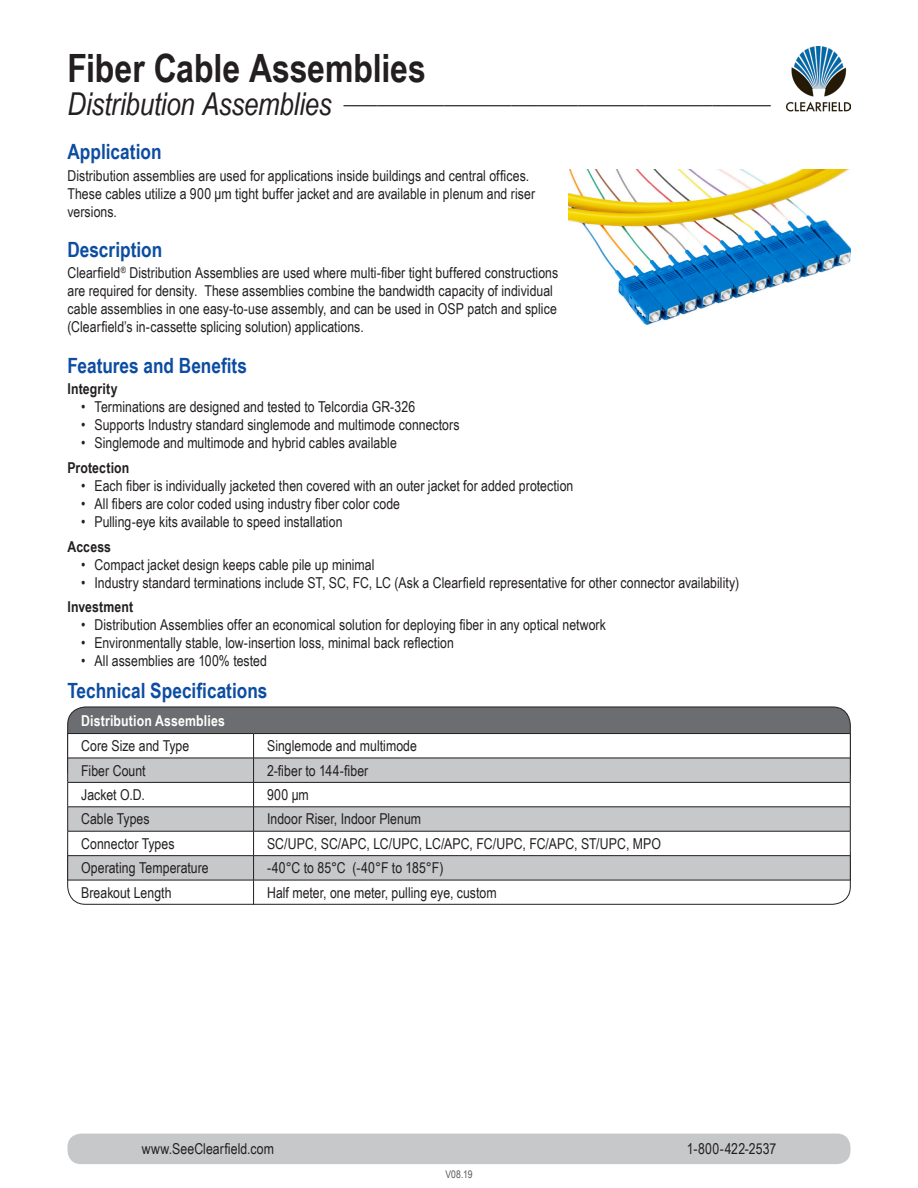
<style>
.page{position:relative;width:918px;height:1188px;background:#fff}
.page>*{position:absolute;margin:0;border:0;box-sizing:border-box;transform-origin:0 0}
.Right_Page_Product_H{font:700 39px "Arial Narrow";letter-spacing:-.005em;color:#231f20}
.Headers{font:700 21px "Arial Narrow";color:#0d4da1}
.Right_Page_Product_N{font:italic 18.3px "Arial Narrow";color:#231f20}
.t1{font:15px/18px "Arial Narrow";letter-spacing:.005em;color:#231f20}
.Features_and_Benefit{font:700 15px "Arial Narrow";letter-spacing:.01em;color:#231f20}
.white_table_headers{font:700 15px "Arial Narrow";letter-spacing:.01em;color:#fff}
.t2{font:10.5px "Arial Narrow";color:#57585a}
.s1{font-size:31.5px}
</style>
<div class="page">
<img style="left:787px;top:46px;width:63px;height:66px">
<div style="left:68px;top:1134px;width:782px;height:30px;background:#c7c8ca;border-radius:13px"></div>
<div style="left:68px;top:839px;width:782px;height:65px;border:1px solid #231f20;border-radius:18px"></div>
<div style="left:68px;top:707px;width:782px;height:81px;background:#6c6d70;border-radius:18px"></div>
<div style="left:68px;top:707px;width:782px;height:81px;border:1px solid #231f20;border-radius:18px"></div>
<svg style="left:68px;top:734px;width:782px;height:24px;background:#f9f9f9"></svg>
<svg style="left:68px;top:759px;width:782px;height:121px;fill:#c7c8ca"></svg>
<hr style="left:68px;top:758px;width:186px;height:1px;background:#231f20">
<hr style="left:254px;top:758px;width:596px;height:1px;background:#231f20">
<hr style="left:68px;top:782px;width:186px;height:1px;background:#231f20">
<hr style="left:254px;top:782px;width:596px;height:1px;background:#231f20">
<hr style="left:68px;top:807px;width:186px;height:1px;background:#231f20">
<hr style="left:254px;top:807px;width:596px;height:1px;background:#231f20">
<hr style="left:68px;top:831px;width:186px;height:1px;background:#231f20">
<hr style="left:254px;top:831px;width:596px;height:1px;background:#231f20">
<hr style="left:68px;top:855px;width:186px;height:1px;background:#231f20">
<svg style="left:67px;top:734px;width:1px;height:146px"></svg>
<hr style="left:254px;top:855px;width:596px;height:1px;background:#231f20">
<svg style="left:850px;top:734px;width:1px;height:146px"></svg>
<hr style="left:68px;top:880px;width:186px;height:1px;background:#231f20">
<hr style="left:254px;top:880px;width:596px;height:1px;background:#231f20">
<svg style="left:253px;top:734px;width:1px;height:170px"></svg>
<hr style="left:68px;top:733px;width:186px;height:1px;background:#231f20">
<hr style="left:254px;top:733px;width:596px;height:1px;background:#231f20">
<img style="left:569px;top:170px;width:281px;height:155px">
<p class="Right_Page_Product_H" style="left:68px;top:39px;width:360px">Fiber Cable Assemblies</p>
<p class="Right_Page_Product_N" style="left:68px;top:85px;width:705px"><span class="s1">Distribution Assemblies</span> ___________________________________________________</p>
<p class="Headers" style="left:68px;top:136px;width:96px">Application</p>
<p class="t1" style="left:68px;top:166px;width:469px">Distribution assemblies are used for applications inside buildings and central offices.<br>These cables utilize a 900 μm tight buffer jacket and are available in plenum and riser versions.</p>
<p class="Headers" style="left:68px;top:234px;width:96px">Description</p>
<p class="t1" style="left:68px;top:264px;width:492px">Clearfield<sup>®</sup> Distribution Assemblies are used where multi-fiber tight buffered constructions are required for density. These assemblies combine the bandwidth capacity of individual cable assemblies in one easy-to-use assembly, and can be used in OSP patch and splice (Clearfield’s in-cassette splicing solution) applications.</p>
<p class="Headers" style="left:68px;top:350px;width:181px">Features and Benefits</p>
<p class="Features_and_Benefit" style="left:68px;top:378px;width:52px">Integrity</p>
<p class="t1" style="left:81px;top:397px;width:336px">• Terminations are designed and tested to Telcordia GR-326</p>
<p class="t1" style="left:81px;top:415px;width:380px">• Supports Industry standard singlemode and multimode connectors</p>
<p class="t1" style="left:81px;top:433px;width:317px">• Singlemode and multimode and hybrid cables available</p>
<p class="Features_and_Benefit" style="left:68px;top:456px;width:63px">Protection</p>
<p class="t1" style="left:81px;top:476px;width:494px">• Each fiber is individually jacketed then covered with an outer jacket for added protection</p>
<p class="t1" style="left:81px;top:494px;width:321px">• All fibers are color coded using industry fiber color code</p>
<p class="t1" style="left:81px;top:512px;width:263px">• Pulling-eye kits available to speed installation</p>
<p class="Features_and_Benefit" style="left:68px;top:535px;width:45px">Access</p>
<p class="t1" style="left:81px;top:555px;width:295px">• Compact jacket design keeps cable pile up minimal</p>
<p class="t1" style="left:81px;top:573px;width:660px">• Industry standard terminations include ST, SC, FC, LC (Ask a Clearfield representative for other connector availability)</p>
<p class="Features_and_Benefit" style="left:68px;top:596px;width:67px">Investment</p>
<p class="t1" style="left:81px;top:616px;width:527px">• Distribution Assemblies offer an economical solution for deploying fiber in any optical network</p>
<p class="t1" style="left:81px;top:634px;width:374px">• Environmentally stable, low-insertion loss, minimal back reflection</p>
<p class="t1" style="left:81px;top:652px;width:187px">• All assemblies are 100% tested</p>
<p class="Headers" style="left:68px;top:675px;width:201px">Technical Specifications</p>
<p class="white_table_headers" style="left:81px;top:709px;width:145px">Distribution Assemblies</p>
<p class="t1" style="left:81px;top:736px;width:110px">Core Size and Type</p>
<p class="t1" style="left:267px;top:736px;width:151px">Singlemode and multimode</p>
<p class="t1" style="left:81px;top:761px;width:66px">Fiber Count</p>
<p class="t1" style="left:267px;top:761px;width:103px">2-fiber to 144-fiber</p>
<p class="t1" style="left:81px;top:785px;width:65px">Jacket O.D.</p>
<p class="t1" style="left:267px;top:785px;width:43px">900 μm</p>
<p class="t1" style="left:81px;top:810px;width:70px">Cable Types</p>
<p class="t1" style="left:267px;top:810px;width:156px">Indoor Riser, Indoor Plenum</p>
<p class="t1" style="left:81px;top:834px;width:95px">Connector Types</p>
<p class="t1" style="left:267px;top:834px;width:396px">SC/UPC, SC/APC, LC/UPC, LC/APC, FC/UPC, FC/APC, ST/UPC, MPO</p>
<p class="t1" style="left:81px;top:858px;width:129px">Operating Temperature</p>
<p class="t1" style="left:267px;top:858px;width:178px">-40°C to 85°C (-40°F to 185°F)</p>
<p class="t1" style="left:81px;top:883px;width:92px">Breakout Length</p>
<p class="t1" style="left:267px;top:883px;width:231px">Half meter, one meter, pulling eye, custom</p>
<p class="t1" style="left:142px;top:1139px;width:134px">www.SeeClearfield.com</p>
<p class="t1" style="left:687px;top:1139px;width:91px">1-800-422-2537</p>
<p class="t2" style="left:445px;top:1167px;width:29px">V08.19</p>
</div>
